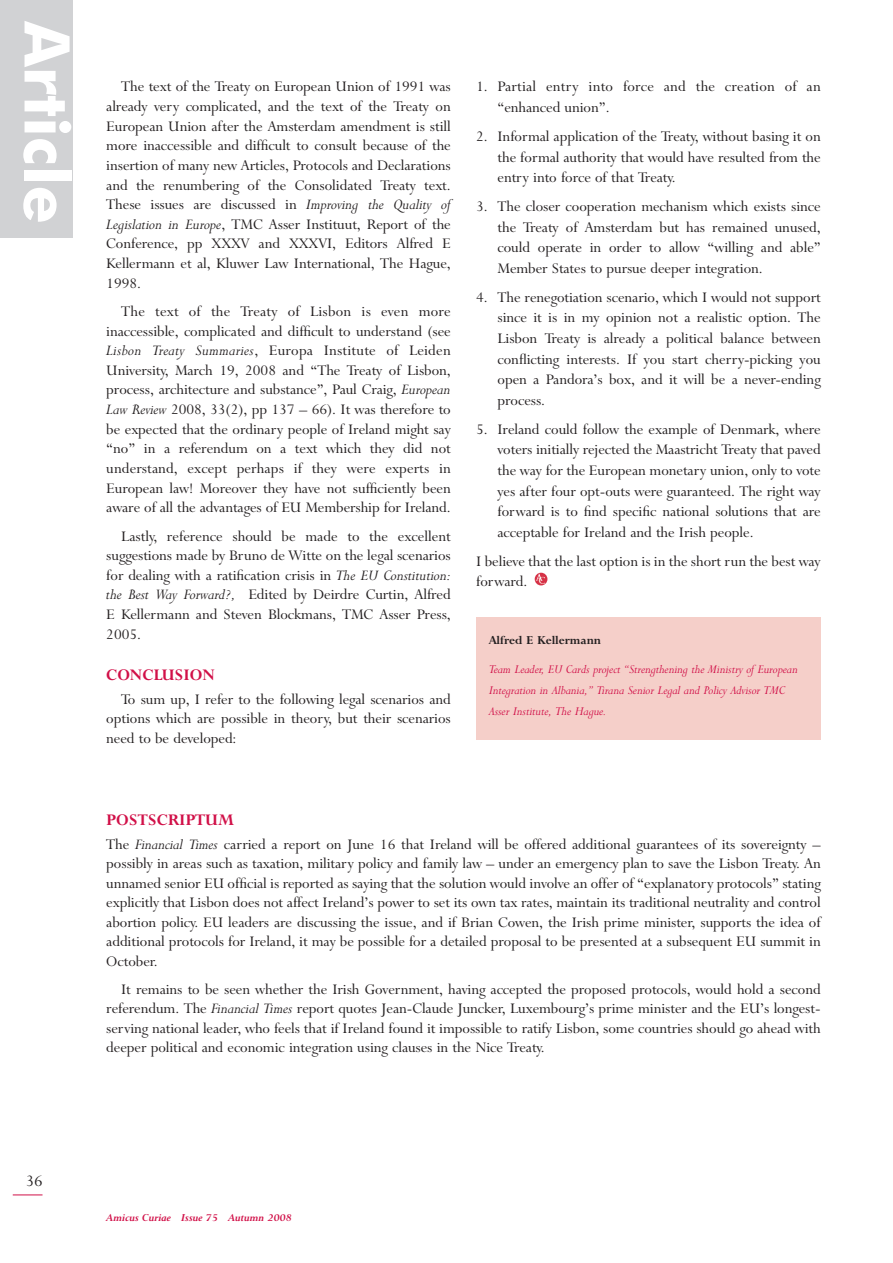
<style>
.page{position:relative;width:893px;height:1263px;background:#fff}
.page>*{position:absolute;margin:0;border:0;box-sizing:border-box;transform-origin:0 0}
.t1{font:700 18px "Lapidary 333 BT";color:#d11048}
.t2{font:18px "Lapidary 333 BT";color:#231f20}
.t3{font:16.5px/19.6px "Lapidary 333 BT";color:#231f20;text-align:justify}
.t4{font:italic 13.5px/20.5px "Lapidary 333 BT";color:#d11048}
.t5{font:700 13.5px "Lapidary 333 BT";color:#231f20}
.t6{font:italic 700 12px "Lapidary 333 BT";color:#d11048}
.s1{font-style:italic}
</style>
<div class="page">
<div style="left:0;top:0;width:72px;height:238px;background:#d1d2d4"></div>
<hr style="left:13px;top:1195px;width:30px;height:1px;background:#d11048">
<svg style="left:25px;top:21px;width:46px;height:112px"></svg>
<svg style="left:23px;top:139px;width:34px;height:24px"></svg>
<div style="left:25px;top:170px;width:47px;height:11px;background:#fff"></div>
<svg style="left:23px;top:188px;width:34px;height:34px"></svg>
<div style="left:476px;top:618px;width:345px;height:122px;background:#f5cfc9"></div>
<div style="left:535px;top:573px;width:12px;height:12px;background:#d63247;border-radius:50%"></div>
<svg style="left:535px;top:574px;width:10px;height:10px"></svg>
<p class="t2" style="left:26px;top:1175px;width:18px">36</p>
<p class="t3" style="left:106px;top:78px;width:346px;text-indent:15px">The text of the Treaty on European Union of 1991 was already very complicated, and the text of the Treaty on European Union after the Amsterdam amendment is still more inaccessible and difficult to consult because of the insertion of many new Articles, Protocols and Declarations and the renumbering of the Consolidated Treaty text.<br>These issues are discussed in <span class="s1">Improving the Quality of Legislation in Europe</span>, TMC Asser Instituut, Report of the Conference, pp XXXV and XXXVI, Editors Alfred E Kellermann et al, Kluwer Law International, The Hague, 1998.</p>
<p class="t3" style="left:106px;top:303px;width:346px;text-indent:15px">The text of the Treaty of Lisbon is even more inaccessible, complicated and difficult to understand (see <span class="s1">Lisbon Treaty Summaries</span>, Europa Institute of Leiden University, March 19, 2008 and “The Treaty of Lisbon, process, architecture and substance”, Paul Craig, <span class="s1">European Law Review</span> 2008, 33(2), pp 137 – 66). It was therefore to be expected that the ordinary people of Ireland might say “no” in a referendum on a text which they did not understand, except perhaps if they were experts in European law! Moreover they have not sufficiently been aware of all the advantages of EU Membership for Ireland.</p>
<p class="t3" style="left:106px;top:528px;width:346px;text-indent:15px">Lastly, reference should be made to the excellent suggestions made by Bruno de Witte on the legal scenarios for dealing with a ratification crisis in <span class="s1">The EU Constitution: the Best Way Forward?,</span> Edited by Deirdre Curtin, Alfred E Kellermann and Steven Blockmans, TMC Asser Press, 2005.</p>
<p class="t1" style="left:106px;top:669px;width:110px">CONCLUSION</p>
<p class="t3" style="left:106px;top:691px;width:346px;text-indent:15px">To sum up, I refer to the following legal scenarios and options which are possible in theory, but their scenarios need to be developed:</p>
<p class="t3" style="left:497px;top:78px;width:325px;line-height:20.5px;text-indent:-21px">1. Partial entry into force and the creation of an “enhanced union”.</p>
<p class="t3" style="left:497px;top:128px;width:325px;line-height:20.5px;text-indent:-21px">2. Informal application of the Treaty, without basing it on the formal authority that would have resulted from the entry into force of that Treaty.</p>
<p class="t3" style="left:497px;top:198px;width:325px;line-height:20.5px;text-indent:-21px">3. The closer cooperation mechanism which exists since the Treaty of Amsterdam but has remained unused, could operate in order to allow “willing and able” Member States to pursue deeper integration.</p>
<p class="t3" style="left:497px;top:289px;width:325px;line-height:20.5px;text-indent:-21px">4. The renegotiation scenario, which I would not support since it is in my opinion not a realistic option. The Lisbon Treaty is already a political balance between conflicting interests. If you start cherry-picking you open a Pandora’s box, and it will be a never-ending process.</p>
<p class="t3" style="left:497px;top:420px;width:325px;line-height:20.5px;text-indent:-21px">5. Ireland could follow the example of Denmark, where voters initially rejected the Maastricht Treaty that paved the way for the European monetary union, only to vote yes after four opt-outs were guaranteed. The right way forward is to find specific national solutions that are acceptable for Ireland and the Irish people.</p>
<p class="t3" style="left:476px;top:552px;width:346px;line-height:20.5px">I believe that the last option is in the short run the best way forward.</p>
<p class="t5" style="left:489px;top:636px;width:113px">Alfred E Kellermann</p>
<p class="t4" style="left:489px;top:661px;width:310px">Team Leader, EU Cards project “Strengthening the Ministry of European<br>Integration in Albania,” Tirana Senior Legal and Policy Advisor TMC<br>Asser Institute, The Hague.</p>
<p class="t1" style="left:106px;top:814px;width:129px">POSTSCRIPTUM</p>
<p class="t3" style="left:106px;top:836px;width:716px">The <span class="s1">Financial Times</span> carried a report on June 16 that Ireland will be offered additional guarantees of its sovereignty – possibly in areas such as taxation, military policy and family law – under an emergency plan to save the Lisbon Treaty. An unnamed senior EU official is reported as saying that the solution would involve an offer of “explanatory protocols” stating explicitly that Lisbon does not affect Ireland’s power to set its own tax rates, maintain its traditional neutrality and control abortion policy. EU leaders are discussing the issue, and if Brian Cowen, the Irish prime minister, supports the idea of additional protocols for Ireland, it may be possible for a detailed proposal to be presented at a subsequent EU summit in October.</p>
<p class="t3" style="left:106px;top:981px;width:716px;text-indent:15px">It remains to be seen whether the Irish Government, having accepted the proposed protocols, would hold a second referendum. The <span class="s1">Financial Times</span> report quotes Jean-Claude Juncker, Luxembourg’s prime minister and the EU’s longest&shy;serving national leader, who feels that if Ireland found it impossible to ratify Lisbon, some countries should go ahead with deeper political and economic integration using clauses in the Nice Treaty.</p>
<p class="t6" style="left:106px;top:1209px;width:187px">Amicus Curiae Issue 75 Autumn 2008</p>
</div>
